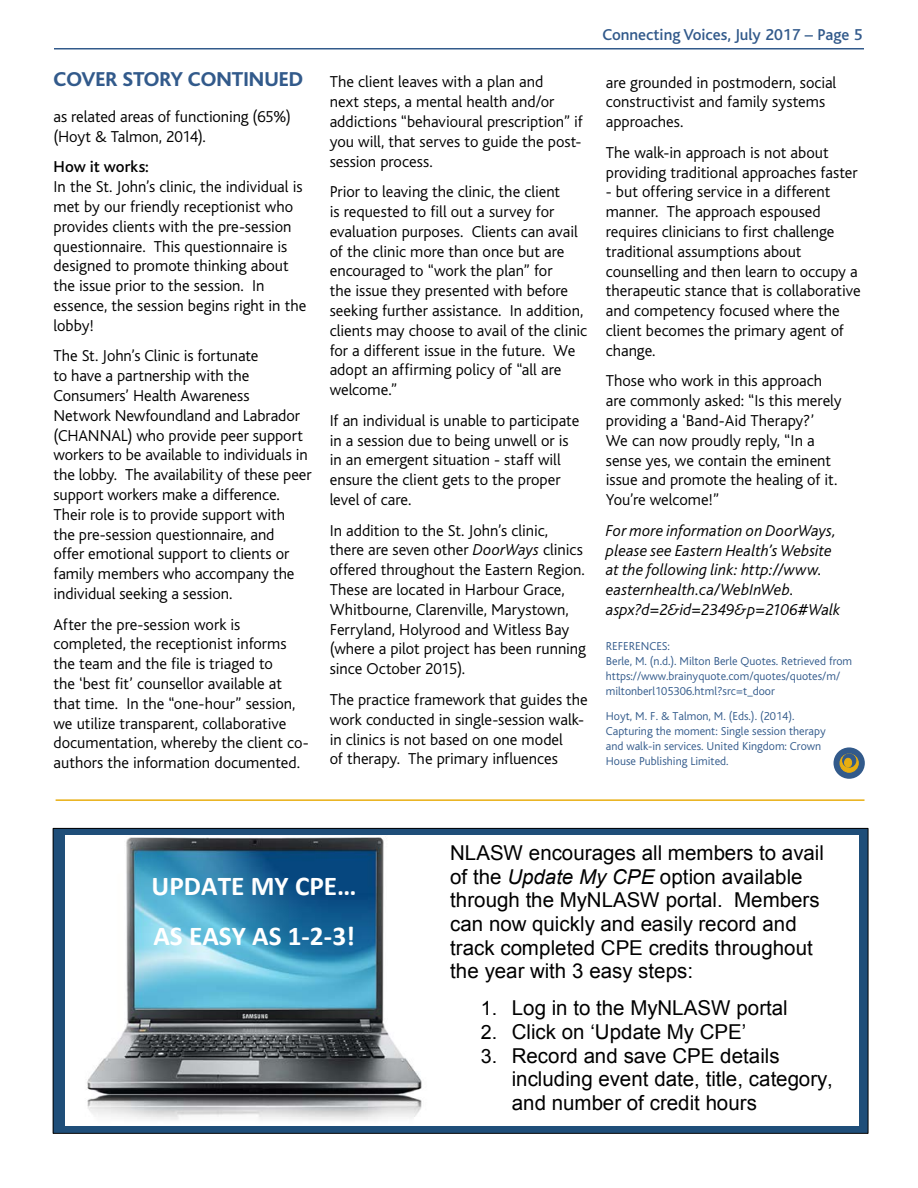
<style>
.page{position:relative;width:918px;height:1188px;background:#fff}
.page>*{position:absolute;margin:0;border:0;box-sizing:border-box;transform-origin:0 0}
.t1{font:700 27.3px/49.8px "Calibri";color:#fff;text-align:center}
.t2{font:800 21px "Bliss";color:#325a8b}
.t3{font:20.55px/23.5px "Arial";color:#000}
.t4{font:300 16.5px/19.8px "Bliss";color:#000}
.t5{font:italic 300 16.5px/19.8px "Bliss";color:#000}
.t6{font:500 16.5px "Bliss";color:#325a8b}
.t7{font:500 16.5px "Bliss";letter-spacing:.005em;color:#000}
.t8{font:300 12px/15px "Bliss";color:#325a8b}
.s1{font-style:italic}
.s2{font-size:19.65px}
</style>
<div class="page">
<hr style="left:54px;top:48px;width:810px;height:2px;background:#325a8b">
<svg style="left:834px;top:747px;width:31px;height:32px"></svg>
<svg style="left:840px;top:754px;width:18px;height:18px"></svg>
<div style="left:840px;top:754px;width:18px;height:18px;border:1px solid #e8ae10;border-radius:50%"></div>
<svg style="left:843px;top:754px;width:13px;height:13px"></svg>
<div style="left:843px;top:754px;width:13px;height:13px;border:1px solid #325a8b;border-radius:50%"></div>
<div style="left:845px;top:758px;width:7px;height:9px;background:#e8ae10;border-radius:50%"></div>
<div style="left:845px;top:758px;width:7px;height:9px;border:1px solid #e8ae10;border-radius:50%"></div>
<div style="left:53px;top:828px;width:815px;height:305px;background:#1f4e79"></div>
<img style="left:66px;top:835px;width:372px;height:291px">
<div style="left:438px;top:835px;width:421px;height:291px;background:#fff"></div>
<hr style="left:56px;top:799px;width:809px;height:2px;background:#e8ae10">
<p class="t2" style="left:53px;top:69px;width:238px">COVE R STORY CONTIN UED</p>
<p class="t4" style="left:54px;top:107px;width:239px">as related areas of functioning (65%) (Hoyt &amp; Talmon, 2014).</p>
<p class="t7" style="left:54px;top:158px;width:97px">How it works:</p>
<p class="t4" style="left:54px;top:177px;width:254px">In the St. John’s clinic, the individual is met by our friendly receptionist who provides clients with the pre-session questionnaire. This questionnaire is designed to promote thinking about the issue prior to the session. In essence, the session begins right in the lobby!</p>
<p class="t4" style="left:54px;top:346px;width:260px">The St. John’s Clinic is fortunate<br>to have a partnership with the Consumers’ Health Awareness<br>Network Newfoundland and Labrador (CHANNAL) who provide peer support workers to be available to individuals in the lobby. The availability of these peer support workers make a difference.<br>Their role is to provide support with<br>the pre-session questionnaire, and<br>offer emotional support to clients or family members who accompany the individual seeking a session.</p>
<p class="t4" style="left:54px;top:615px;width:257px">After the pre-session work is completed, the receptionist informs the team and the file is triaged to<br>the ‘best fit’ counsellor available at that time. In the “one-hour” session, we utilize transparent, collaborative documentation, whereby the client co&shy;authors the information documented.</p>
<p class="t4" style="left:330px;top:72px;width:255px">The client leaves with a plan and<br>next steps, a mental health and/or addictions “behavioural prescription” if you will, that serves to guide the post&shy;session process.</p>
<p class="t4" style="left:330px;top:182px;width:259px">Prior to leaving the clinic, the client<br>is requested to fill out a survey for evaluation purposes. Clients can avail of the clinic more than once but are encouraged to “work the plan” for<br>the issue they presented with before seeking further assistance. In addition, clients may choose to avail of the clinic for a different issue in the future. We adopt an affirming policy of “all are welcome.”</p>
<p class="t4" style="left:330px;top:411px;width:251px">If an individual is unable to participate in a session due to being unwell or is in an emergent situation - staff will ensure the client gets to the proper level of care.</p>
<p class="t4" style="left:330px;top:521px;width:258px">In addition to the St. John’s clinic, there are seven other <span class="s1">DoorWays</span> clinics offered throughout the Eastern Region.<br>These are located in Harbour Grace, Whitbourne, Clarenville, Marystown, Ferryland, Holyrood and Witless Bay (where a pilot project has been running since October 2015).</p>
<p class="t4" style="left:330px;top:690px;width:260px">The practice framework that guides the work conducted in single-session walk&shy;in clinics is not based on one model<br>of therapy. The primary influences</p>
<p class="t6" style="left:603px;top:26px;width:261px">Connecting Voices, July 2017 – Page 5</p>
<p class="t4" style="left:606px;top:73px;width:232px">are grounded in postmodern, social constructivist and family systems approaches.</p>
<p class="t4" style="left:606px;top:143px;width:253px">The walk-in approach is not about providing traditional approaches faster</p>
<p class="t4" style="left:606px;top:182px;width:256px">- but offering service in a different manner. The approach espoused requires clinicians to first challenge traditional assumptions about counselling and then learn to occupy a therapeutic stance that is collaborative and competency focused where the client becomes the primary agent of change.</p>
<p class="t4" style="left:606px;top:371px;width:237px">Those who work in this approach are commonly asked: “Is this merely providing a ‘Band-Aid Therapy?’<br>We can now proudly reply, “In a sense yes, we contain the eminent issue and promote the healing of it.<br>You’re welcome!”</p>
<p class="t5" style="left:606px;top:521px;width:236px">For more information on DoorWays, please see Eastern Health’s Website at the following link: http://www. easternhealth.ca/WebInWeb. aspx?d=2&amp;id=2349&amp;p=2106#Walk</p>
<p class="t8" style="left:606px;top:638px;width:248px">REFERENCES:<br>Berle, M. (n.d.). Milton Berle Quotes. Retrieved from https://www.brainyquote.com/quotes/quotes/m/ miltonberl105306.html?src=t_door</p>
<p class="t8" style="left:606px;top:709px;width:221px">Hoyt, M. F. &amp; Talmon, M. (Eds.). (2014).<br>Capturing the moment: Single session therapy and walk-in services. United Kingdom: Crown House Publishing Limited.</p>
<h1 class="t1" style="left:152px;top:861px;width:207px;text-align:left">UPDATE MY CPE…<br>AS EASY AS 1-2-3!</h1>
<h1 class="t1" style="left:184px;top:865px;width:203px">CPE TRACKING<br>AS EASY AS 1-2-3!</h1>
<p class="t3" style="left:450px;top:841px;width:375px">NLASW encourages all members to avail of the <span class="s1">Update My CPE</span> option available through the MyNLASW portal. Members can now quickly and easily record and track completed CPE credits throughout the year with 3 easy steps:</p>
<p class="t3" style="left:481px;top:997px;width:308px"><span class="s2">1.</span> Log in to the MyNLASW portal</p>
<p class="t3" style="left:481px;top:1020px;width:267px"><span class="s2">2.</span> Click on ‘Update My CPE’</p>
<p class="t3" style="left:512px;top:1044px;width:323px;text-indent:-31px"><span class="s2">3.</span> Record and save CPE details including event date, title, category, and number of credit hours</p>
</div>
